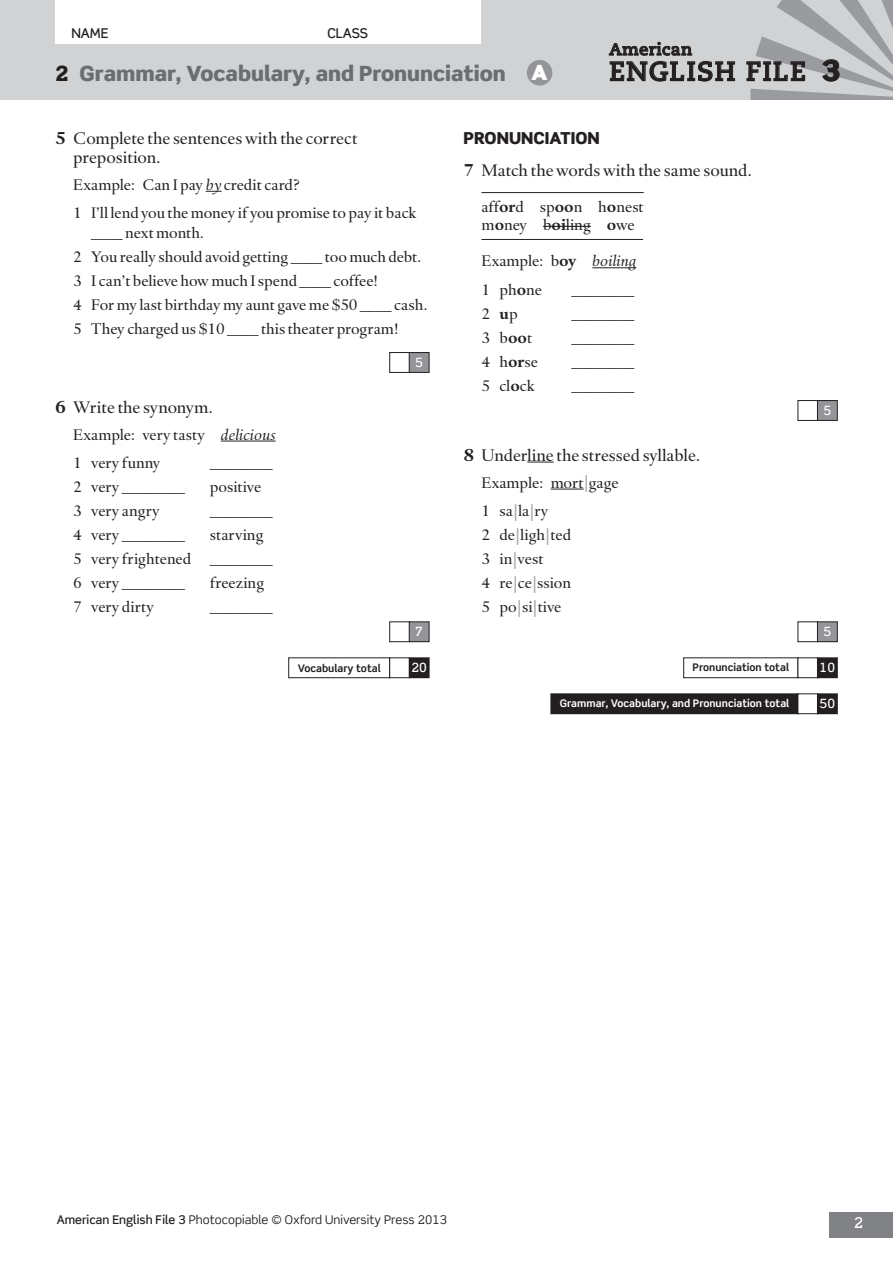
<style>
.page{position:relative;width:893px;height:1263px;background:#fff}
.page>*{position:absolute;margin:0;border:0;box-sizing:border-box;transform-origin:0 0}
.t1{font:700 27px "Caecilia LT Std";letter-spacing:.04em;color:#231f20}
.t2{font:900 21px "Scene Std";color:#6c6d70}
.t3{font:17.25px/18.8px "Haarlemmer MT Std";letter-spacing:-.005em;color:#231f20}
.t4{font:900 16.5px "Scene Std";letter-spacing:.005em;color:#231f20}
.t5{font:700 16.5px "Caecilia LT Std";letter-spacing:.03em;color:#231f20}
.t6{font:15.75px/24px "Haarlemmer MT Std";color:#231f20}
.t7{font:500 15px "Scene Std";color:#fff}
.t8{font:500 13.5px "Scene Std";color:#231f20}
.t9{font:500 12.75px "Scene Std";color:#fff}
.t10{font:12px "Scene Std";color:#231f20}
.t11{font:700 10.5px "Scene Std";color:#fff}
.t12{font:700 10.5px "Scene Std";color:#231f20}
.s1{color:#231f20}
.s2{color:#fff}
.s3{font-family:"Scene Std";font-weight:900;font-size:28.5px}
.s4{font-weight:700}
.s5{font-style:italic}
.s6{font-family:"Scene Std";font-size:18px;color:#a8a9ad}
.s7{font-weight:500}
</style>
<div class="page">
<div style="left:0;top:0;width:893px;height:100px;background:#d1d2d4"></div>
<div style="left:829px;top:1212px;width:64px;height:25px;background:#808285"></div>
<div style="left:55px;top:0;width:425px;height:44px;background:#fff"></div>
<div style="left:527px;top:60px;width:25px;height:26px;background:#939598;border-radius:50%"></div>
<svg style="left:609px;top:42px;width:126px;height:39px"></svg>
<svg style="left:746px;top:0;width:147px;height:100px"></svg>
<hr style="left:481px;top:192px;width:163px;height:1px;background:#231f20">
<hr style="left:481px;top:239px;width:162px;height:1px;background:#231f20">
<hr style="left:592px;top:267px;width:44px;height:1px;background:#231f20">
<svg style="left:527px;top:462px;width:27px;height:1px"></svg>
<hr style="left:551px;top:489px;width:33px;height:1px;background:#231f20">
<hr style="left:543px;top:226px;width:48px;height:1px;background:#231f20">
<div style="left:797px;top:400px;width:21px;height:21px;border:1px solid #231f20"></div>
<div style="left:817px;top:400px;width:20px;height:20px;background:#939598"></div>
<div style="left:817px;top:400px;width:21px;height:21px;border:1px solid #231f20"></div>
<div style="left:797px;top:621px;width:21px;height:21px;border:1px solid #231f20"></div>
<div style="left:817px;top:622px;width:20px;height:20px;background:#939598"></div>
<div style="left:817px;top:621px;width:21px;height:21px;border:1px solid #231f20"></div>
<div style="left:683px;top:657px;width:115px;height:21px;border:1px solid #231f20"></div>
<div style="left:797px;top:657px;width:21px;height:21px;border:1px solid #231f20"></div>
<div style="left:817px;top:658px;width:20px;height:20px;background:#231f20"></div>
<div style="left:817px;top:657px;width:21px;height:21px;border:1px solid #231f20"></div>
<div style="left:551px;top:694px;width:247px;height:20px;background:#231f20"></div>
<div style="left:550px;top:693px;width:249px;height:21px;border:1px solid #231f20"></div>
<div style="left:797px;top:693px;width:21px;height:21px;border:1px solid #231f20"></div>
<div style="left:817px;top:694px;width:20px;height:20px;background:#231f20"></div>
<div style="left:817px;top:693px;width:21px;height:21px;border:1px solid #231f20"></div>
<svg style="left:206px;top:191px;width:15px;height:1px"></svg>
<hr style="left:221px;top:441px;width:55px;height:1px;background:#231f20">
<div style="left:389px;top:352px;width:21px;height:21px;border:1px solid #231f20"></div>
<div style="left:409px;top:352px;width:20px;height:20px;background:#939598"></div>
<div style="left:409px;top:352px;width:20px;height:21px;border:1px solid #231f20"></div>
<div style="left:389px;top:621px;width:21px;height:21px;border:1px solid #231f20"></div>
<div style="left:409px;top:622px;width:20px;height:20px;background:#939598"></div>
<div style="left:409px;top:621px;width:20px;height:21px;border:1px solid #231f20"></div>
<div style="left:288px;top:657px;width:102px;height:21px;border:1px solid #231f20"></div>
<div style="left:389px;top:657px;width:21px;height:21px;border:1px solid #231f20"></div>
<div style="left:409px;top:658px;width:20px;height:20px;background:#231f20"></div>
<div style="left:409px;top:657px;width:20px;height:21px;border:1px solid #231f20"></div>
<p class="t8" style="left:71px;top:25px;width:39px">NAME</p>
<p class="t8" style="left:327px;top:25px;width:42px">CLASS</p>
<h2 class="t2" style="left:55px;top:60px;width:494px"><span class="s1">2</span> Grammar, Vocabulary, and Pronunciation <span class="s2">A</span></h2>
<p class="t5" style="left:609px;top:40px;width:84px">American</p>
<h1 class="t1" style="left:609px;top:55px;width:233px">ENGLISH FILE <span class="s3">3</span></h1>
<p class="t3" style="left:73px;top:129px;width:286px;text-indent:-18px"><span class="s4">5</span> Complete the sentences with the correct preposition.</p>
<p class="t6" style="left:73px;top:171px;width:345px;line-height:28.5px">Example: Can I pay <span class="s5">by</span> credit card?<br>1 I’ll lend you the money if you promise to pay it back</p>
<p class="t6" style="left:73px;top:221px;width:356px;text-indent:18px">____ next month.<br>2 You really should avoid getting ____ too much debt.<br>3 I can’t believe how much I spend ____ coffee!<br>4 For my last birthday my aunt gave me $50 ____ cash.<br>5 They charged us $10 ____ this theater program!</p>
<p class="t9" style="left:415px;top:355px;width:9px">5</p>
<p class="t3" style="left:55px;top:398px;width:159px"><span class="s4">6</span> Write the synonym.</p>
<p class="t6" style="left:73px;top:420px;width:204px;line-height:28.5px">Example: very tasty <span class="s5">delicious<br></span>1 very funny</p>
<p class="t6" style="left:210px;top:451px;width:64px">________</p>
<p class="t6" style="left:73px;top:475px;width:113px">2 very ________</p>
<p class="t6" style="left:210px;top:475px;width:53px">positive</p>
<p class="t6" style="left:73px;top:499px;width:88px">3 very angry</p>
<p class="t6" style="left:210px;top:499px;width:64px">________</p>
<p class="t6" style="left:73px;top:523px;width:113px">4 very ________</p>
<p class="t6" style="left:73px;top:523px;width:201px;text-indent:137px">starving<br>5 very frightened ________<br>6 very ________</p>
<p class="t6" style="left:210px;top:571px;width:56px">freezing</p>
<p class="t6" style="left:73px;top:595px;width:83px">7 very dirty</p>
<p class="t6" style="left:210px;top:595px;width:64px">________</p>
<p class="t9" style="left:415px;top:624px;width:9px">7</p>
<p class="t12" style="left:298px;top:662px;width:85px">Vocabulary total</p>
<p class="t9" style="left:411px;top:660px;width:17px">20</p>
<p class="t4" style="left:463px;top:127px;width:138px">PRONUNCIATION</p>
<p class="t3" style="left:463px;top:162px;width:290px"><span class="s4">7</span> Match the words with the same sound.</p>
<p class="t6" style="left:481px;top:198px;width:164px;line-height:18px">aff<span class="s4">or</span>d sp<span class="s4">oo</span>n h<span class="s4">o</span>nest m<span class="s4">o</span>ney b<span class="s4">oi</span>ling <span class="s4">o</span>we</p>
<p class="t6" style="left:481px;top:247px;width:156px;line-height:28.5px">Example: b<span class="s4">oy</span> <span class="s5">boiling<br></span>1 ph<span class="s4">o</span>ne</p>
<p class="t6" style="left:571px;top:278px;width:64px">________</p>
<p class="t6" style="left:481px;top:302px;width:38px">2 <span class="s4">u</span>p</p>
<p class="t6" style="left:571px;top:302px;width:64px">________</p>
<p class="t6" style="left:481px;top:326px;width:52px">3 b<span class="s4">oo</span>t</p>
<p class="t6" style="left:571px;top:326px;width:64px">________</p>
<p class="t6" style="left:481px;top:350px;width:58px">4 h<span class="s4">or</span>se</p>
<p class="t6" style="left:571px;top:350px;width:64px">________</p>
<p class="t6" style="left:481px;top:374px;width:55px">5 cl<span class="s4">o</span>ck</p>
<p class="t6" style="left:571px;top:374px;width:64px">________</p>
<p class="t3" style="left:463px;top:446px;width:238px"><span class="s4">8</span> Underline the stressed syllable.</p>
<p class="t6" style="left:481px;top:468px;width:139px;line-height:28.5px">Example: mort<span class="s6">|</span>gage<br>1 sa<span class="s6">|</span>la<span class="s6">|</span>ry</p>
<p class="t6" style="left:481px;top:523px;width:91px">2 de<span class="s6">|</span>ligh<span class="s6">|</span>ted<br>3 in<span class="s6">|</span>vest<br>4 re<span class="s6">|</span>ce<span class="s6">|</span>ssion<br>5 po<span class="s6">|</span>si<span class="s6">|</span>tive</p>
<p class="t9" style="left:823px;top:403px;width:9px">5</p>
<p class="t9" style="left:823px;top:624px;width:9px">5</p>
<p class="t12" style="left:693px;top:661px;width:98px">Pronunciation total</p>
<p class="t9" style="left:820px;top:660px;width:17px">10</p>
<p class="t11" style="left:560px;top:697px;width:231px">Grammar, Vocabulary, and Pronunciation total</p>
<p class="t9" style="left:820px;top:696px;width:17px">50</p>
<p class="t10" style="left:57px;top:1212px;width:392px"><span class="s7">American English File 3</span> Photocopiable © Oxford University Press 2013</p>
<p class="t7" style="left:854px;top:1214px;width:11px">2</p>
</div>
